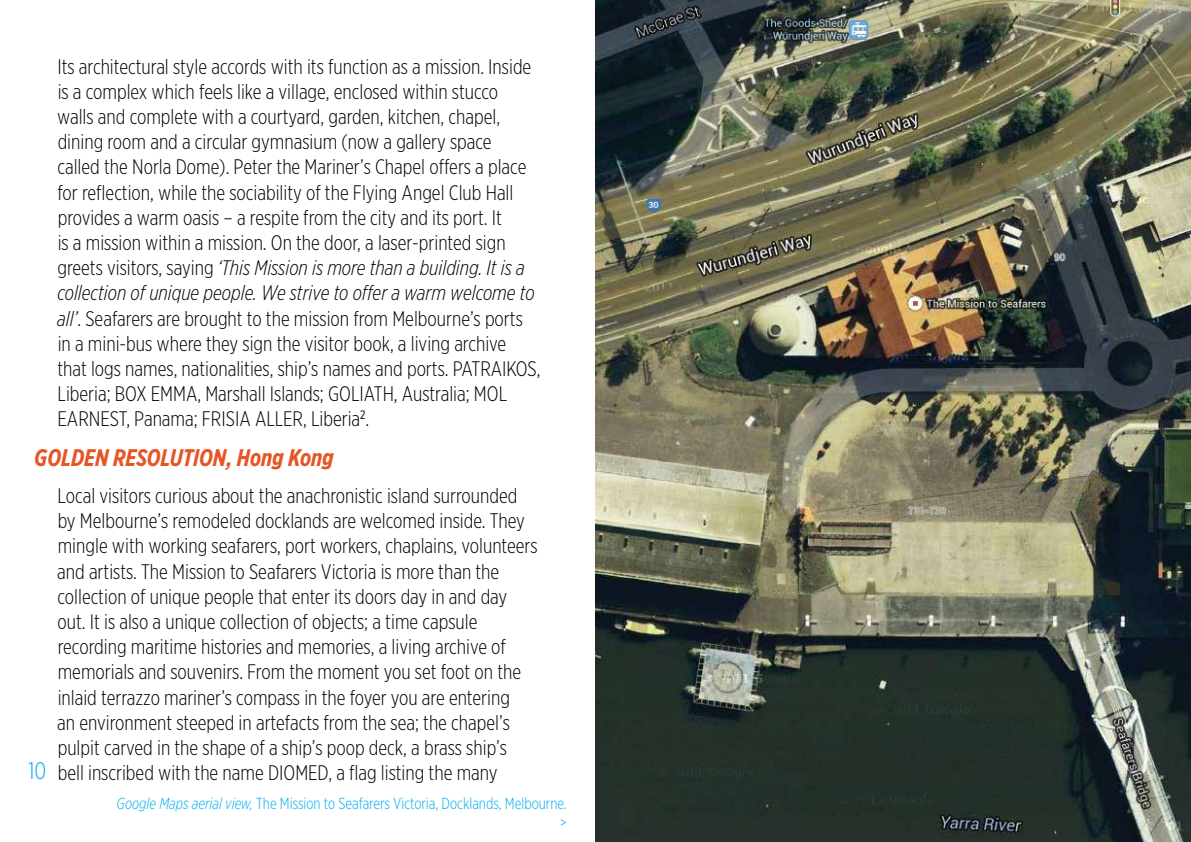
<style>
.page{position:relative;width:1191px;height:842px;background:#fff}
.page>*{position:absolute;margin:0;border:0;box-sizing:border-box;transform-origin:0 0}
.t1{font:italic 700 24px "Gotham X Narrow";color:#e65525}
.t2{font:300 21px/25.2px "Gotham X Narrow";color:#000}
.t3{font:300 16px/19.2px "Gotham X Narrow";color:#00aeef;text-align:right}
.s1{font-style:italic}
.s2{font-size:24px;color:#00aeef}
</style>
<div class="page">
<img style="left:596px;top:0;width:595px;height:842px">
<p class="t2" style="left:57px;top:53px;width:485px">Its architectural style accords with its function as a mission. Inside is a complex which feels like a village, enclosed within stucco<br>walls and complete with a courtyard, garden, kitchen, chapel, dining room and a circular gymnasium (now a gallery space<br>called the Norla Dome). Peter the Mariner’s Chapel offers a place for reflection, while the sociability of the Flying Angel Club Hall provides a warm oasis – a respite from the city and its port. It<br>is a mission within a mission. On the door, a laser-printed sign greets visitors, saying <span class="s1">‘This Mission is more than a building. It is a collection of unique people. We strive to offer a warm welcome to all’</span>. Seafarers are brought to the mission from Melbourne’s ports in a mini-bus where they sign the visitor book, a living archive<br>that logs names, nationalities, ship’s names and ports. PATRAIKOS, Liberia; BOX EMMA, Marshall Islands; GOLIATH, Australia; MOL EARNEST, Panama; FRISIA ALLER, Liberia<sup>2</sup>.</p>
<p class="t1" style="left:34px;top:443px;width:301px">GOLDEN RESOLUTION, Hong Kong</p>
<p class="t2" style="left:58px;top:483px;width:461px">Local visitors curious about the anachronistic island surrounded</p>
<p class="t2" style="left:58px;top:508px;width:469px">by Melbourne’s remodeled docklands are welcomed inside. They</p>
<p class="t2" style="left:58px;top:533px;width:481px">mingle with working seafarers, port workers, chaplains, volunteers</p>
<p class="t2" style="left:57px;top:558px;width:443px">and artists. The Mission to Seafarers Victoria is more than the</p>
<p class="t2" style="left:57px;top:583px;width:451px">collection of unique people that enter its doors day in and day</p>
<p class="t2" style="left:57px;top:609px;width:421px">out. It is also a unique collection of objects; a time capsule</p>
<p class="t2" style="left:58px;top:634px;width:450px">recording maritime histories and memories, a living archive of</p>
<p class="t2" style="left:58px;top:659px;width:465px">memorials and souvenirs. From the moment you set foot on the</p>
<p class="t2" style="left:58px;top:684px;width:454px">inlaid terrazzo mariner’s compass in the foyer you are entering</p>
<p class="t2" style="left:57px;top:709px;width:454px">an environment steeped in artefacts from the sea; the chapel’s</p>
<p class="t2" style="left:58px;top:735px;width:451px">pulpit carved in the shape of a ship’s poop deck, a brass ship’s</p>
<p class="t2" style="left:28px;top:760px;width:471px"><span class="s2">10</span> bell inscribed with the name DIOMED, a flag listing the many</p>
<p class="t3" style="left:117px;top:794px;width:451px"><span class="s1">Google Maps aerial view,</span> The Mission to Seafarers Victoria, Docklands, Melbourne. &gt;</p>
</div>
